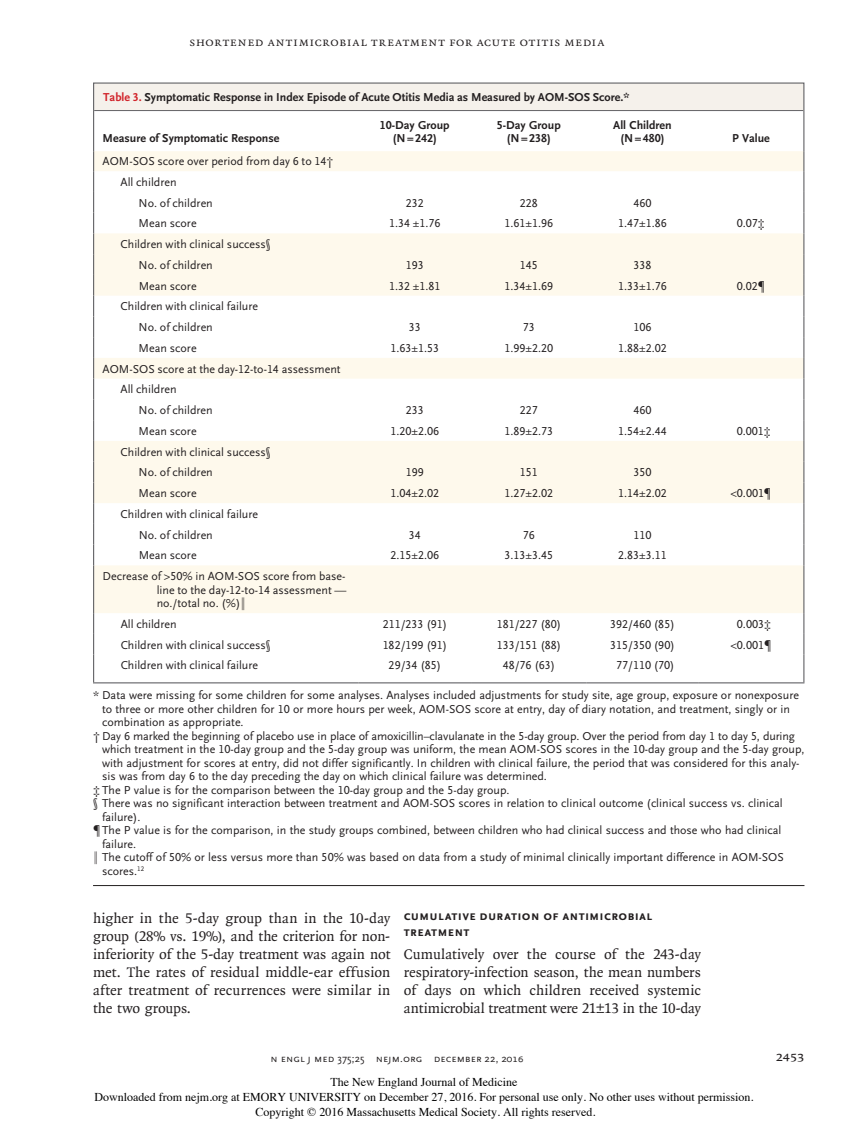
<style>
.page{position:relative;width:851px;height:1134px;background:#fff}
.page>*{position:absolute;margin:0;border:0;box-sizing:border-box;transform-origin:0 0}
.t1{font:15px/18px "OTNEJM Quadraat";color:#231f20;text-align:justify}
.t2{font:14.25px "OTNEJM Quadraat Cap";color:#231f20}
.t3{font:700 13.5px/15.8px "OTNEJM Scala Sans Small LF Cap";letter-spacing:.02em;color:#231f20}
.t4{font:12.75px "OTNEJM Quadraat Small Cap";letter-spacing:.05em;color:#231f20}
.t5{font:12px/20.7px "OTNEJM Scala Sans LF";color:#231f20}
.t6{font:12px/15px "Times";color:#000;text-align:center}
.t7{font:700 12px/13.5px "OTNEJM Scala Sans LF";color:#231f20;text-align:center}
.t8{font:10.8px "OTNEJM Scala Sans LF Cap";letter-spacing:.01em;color:#231f20}
.s1{color:#d1232a}
.s2{font-family:"OTNEJM Scala Sans OSF"}
.s3{font-family:"OTNEJM Scala Sans LF Small Cap"}
</style>
<div class="page">
<svg style="left:94px;top:151px;width:709px;height:462px"></svg>
<hr style="left:93px;top:111px;width:1px;height:40px;background:#636366">
<hr style="left:803px;top:111px;width:1px;height:40px;background:#636366">
<svg style="left:93px;top:151px;width:1px;height:414px"></svg>
<svg style="left:803px;top:151px;width:1px;height:414px"></svg>
<hr style="left:93px;top:565px;width:1px;height:48px;background:#636366">
<hr style="left:803px;top:565px;width:1px;height:48px;background:#636366">
<svg style="left:93px;top:613px;width:1px;height:69px"></svg>
<svg style="left:803px;top:613px;width:1px;height:69px"></svg>
<hr style="left:93px;top:682px;width:265px;height:1px;background:#636366">
<hr style="left:358px;top:682px;width:113px;height:1px;background:#636366">
<hr style="left:471px;top:682px;width:115px;height:1px;background:#636366">
<hr style="left:586px;top:682px;width:112px;height:1px;background:#636366">
<hr style="left:698px;top:682px;width:106px;height:1px;background:#636366">
<div style="left:94px;top:83px;width:709px;height:28px;background:#f5f1eb"></div>
<div style="left:93px;top:82px;width:711px;height:29px;border:1px solid #636366"></div>
<hr style="left:93px;top:885px;width:711px;height:1px;background:#231f20">
<p class="t4" style="left:190px;top:35px;width:416px">Shortened Antimicrobial Treatment for Acute Otitis Media</p>
<p class="t7" style="left:103px;top:91px;width:528px"><span class="s1">Table 3.</span> Symptomatic Response in Index Episode of Acute Otitis Media as Measured by AOM-SOS Score.*</p>
<p class="t7" style="left:103px;top:132px;width:178px">Measure of Symptomatic Response</p>
<p class="t7" style="left:380px;top:118px;width:71px">10-Day Group (N=242)</p>
<p class="t7" style="left:497px;top:118px;width:65px">5-Day Group (N=238)</p>
<p class="t7" style="left:613px;top:118px;width:60px">All Children (N=480)</p>
<p class="t7" style="left:732px;top:132px;width:39px">P Value</p>
<p class="t5" style="left:103px;top:151px;width:232px">AOM-SOS score over period from day 6 to 14†</p>
<p class="t5" style="left:121px;top:172px;width:57px">All children</p>
<p class="t5" style="left:139px;top:193px;width:76px">No. of children</p>
<p class="t5" style="left:406px;top:193px;width:19px">232</p>
<p class="t5" style="left:520px;top:193px;width:19px">228</p>
<p class="t5" style="left:633px;top:193px;width:19px">460</p>
<p class="t5" style="left:139px;top:213px;width:59px">Mean score</p>
<p class="t5" style="left:389px;top:213px;width:53px">1.34 ±1.76</p>
<p class="t5" style="left:504px;top:213px;width:50px">1.61±1.96</p>
<p class="t5" style="left:618px;top:213px;width:50px">1.47±1.86</p>
<p class="t5" style="left:737px;top:213px;width:29px">0.07‡</p>
<p class="t5" style="left:139px;top:234px;width:133px;text-indent:-18px">Children with clinical success§<br>No. of children</p>
<p class="t5" style="left:406px;top:255px;width:19px">193</p>
<p class="t5" style="left:520px;top:255px;width:19px">145</p>
<p class="t5" style="left:633px;top:255px;width:19px">338</p>
<p class="t5" style="left:139px;top:276px;width:59px">Mean score</p>
<p class="t5" style="left:389px;top:276px;width:53px">1.32 ±1.81</p>
<p class="t5" style="left:504px;top:276px;width:50px">1.34±1.69</p>
<p class="t5" style="left:618px;top:276px;width:50px">1.33±1.76</p>
<p class="t5" style="left:737px;top:276px;width:30px">0.02¶</p>
<p class="t5" style="left:139px;top:296px;width:121px;text-indent:-18px">Children with clinical failure<br>No. of children</p>
<p class="t5" style="left:409px;top:317px;width:13px">33</p>
<p class="t5" style="left:523px;top:317px;width:13px">73</p>
<p class="t5" style="left:633px;top:317px;width:19px">106</p>
<p class="t5" style="left:139px;top:338px;width:59px">Mean score</p>
<p class="t5" style="left:390px;top:338px;width:50px">1.63±1.53</p>
<p class="t5" style="left:504px;top:338px;width:50px">1.99±2.20</p>
<p class="t5" style="left:618px;top:338px;width:50px">1.88±2.02</p>
<p class="t5" style="left:103px;top:359px;width:239px">AOM-SOS score at the day-12-to-14 assessment</p>
<p class="t5" style="left:121px;top:379px;width:57px">All children</p>
<p class="t5" style="left:139px;top:400px;width:76px">No. of children</p>
<p class="t5" style="left:406px;top:400px;width:19px">233</p>
<p class="t5" style="left:520px;top:400px;width:19px">227</p>
<p class="t5" style="left:633px;top:400px;width:19px">460</p>
<p class="t5" style="left:139px;top:421px;width:59px">Mean score</p>
<p class="t5" style="left:390px;top:421px;width:50px">1.20±2.06</p>
<p class="t5" style="left:504px;top:421px;width:50px">1.89±2.73</p>
<p class="t5" style="left:618px;top:421px;width:50px">1.54±2.44</p>
<p class="t5" style="left:737px;top:421px;width:35px">0.001‡</p>
<p class="t5" style="left:139px;top:442px;width:133px;text-indent:-18px">Children with clinical success§<br>No. of children</p>
<p class="t5" style="left:406px;top:462px;width:19px">199</p>
<p class="t5" style="left:520px;top:462px;width:19px">151</p>
<p class="t5" style="left:633px;top:462px;width:19px">350</p>
<p class="t5" style="left:139px;top:483px;width:59px">Mean score</p>
<p class="t5" style="left:390px;top:483px;width:50px">1.04±2.02</p>
<p class="t5" style="left:504px;top:483px;width:50px">1.27±2.02</p>
<p class="t5" style="left:618px;top:483px;width:50px">1.14±2.02</p>
<p class="t5" style="left:730px;top:483px;width:43px">&lt;0.001¶</p>
<p class="t5" style="left:139px;top:504px;width:121px;text-indent:-18px">Children with clinical failure<br>No. of children</p>
<p class="t5" style="left:409px;top:525px;width:13px">34</p>
<p class="t5" style="left:523px;top:525px;width:13px">76</p>
<p class="t5" style="left:633px;top:525px;width:19px">110</p>
<p class="t5" style="left:139px;top:545px;width:59px">Mean score</p>
<p class="t5" style="left:390px;top:545px;width:50px">2.15±2.06</p>
<p class="t5" style="left:504px;top:545px;width:50px">3.13±3.45</p>
<p class="t5" style="left:618px;top:545px;width:50px">2.83±3.11</p>
<p class="t5" style="left:157px;top:570px;width:191px;line-height:13.5px;text-align:justify;text-indent:-54px">Decrease of &gt;50% in AOM-SOS score from base&shy;line to the day-12-to-14 assessment — no./total no. (%)∥</p>
<p class="t5" style="left:121px;top:614px;width:57px">All children</p>
<p class="t5" style="left:382px;top:614px;width:66px">211/233 (91)</p>
<p class="t5" style="left:496px;top:614px;width:66px">181/227 (80)</p>
<p class="t5" style="left:610px;top:614px;width:66px">392/460 (85)</p>
<p class="t5" style="left:737px;top:614px;width:35px">0.003‡</p>
<p class="t5" style="left:121px;top:635px;width:151px">Children with clinical success§</p>
<p class="t5" style="left:382px;top:635px;width:66px">182/199 (91)</p>
<p class="t5" style="left:496px;top:635px;width:66px">133/151 (88)</p>
<p class="t5" style="left:610px;top:635px;width:66px">315/350 (90)</p>
<p class="t5" style="left:730px;top:635px;width:43px">&lt;0.001¶</p>
<p class="t5" style="left:121px;top:655px;width:139px">Children with clinical failure</p>
<p class="t5" style="left:388px;top:655px;width:54px">29/34 (85)</p>
<p class="t5" style="left:502px;top:655px;width:54px">48/76 (63)</p>
<p class="t5" style="left:616px;top:655px;width:60px">77/110 (70)</p>
<p class="t5" style="left:93px;top:685px;width:707px">* Data were missing for some children for some analyses. Analyses included adjustments for study site, age group, exposure or nonexposure</p>
<p class="t5" style="left:102px;top:699px;width:689px">to three or more other children for 10 or more hours per week, AOM-SOS score at entry, day of diary notation, and treatment, singly or in</p>
<p class="t5" style="left:102px;top:712px;width:143px">combination as appropriate.</p>
<p class="t5" style="left:93px;top:726px;width:703px">† Day 6 marked the beginning of placebo use in place of amoxicillin–clavulanate in the 5-day group. Over the period from day 1 to day 5, during</p>
<p class="t5" style="left:102px;top:739px;width:704px">which treatment in the 10-day group and the 5-day group was uniform, the mean AOM-SOS scores in the 10-day group and the 5-day group,</p>
<p class="t5" style="left:102px;top:753px;width:699px">with adjustment for scores at entry, did not differ significantly. In children with clinical failure, the period that was considered for this analy-</p>
<p class="t5" style="left:102px;top:766px;width:446px">sis was from day 6 to the day preceding the day on which clinical failure was determined.</p>
<p class="t5" style="left:93px;top:780px;width:418px">‡ The P value is for the comparison between the 10-day group and the 5-day group.</p>
<p class="t5" style="left:93px;top:793px;width:691px">§ There was no significant interaction between treatment and AOM-SOS scores in relation to clinical outcome (clinical success vs. clinical</p>
<p class="t5" style="left:102px;top:807px;width:40px">failure).</p>
<p class="t5" style="left:93px;top:820px;width:690px">¶ The P value is for the comparison, in the study groups combined, between children who had clinical success and those who had clinical</p>
<p class="t5" style="left:102px;top:834px;width:36px">failure.</p>
<p class="t5" style="left:93px;top:847px;width:692px">∥ The cutoff of 50% or less versus more than 50% was based on data from a study of minimal clinically important difference in AOM-SOS</p>
<p class="t5" style="left:102px;top:861px;width:44px">scores.<sup>12</sup></p>
<p class="t1" style="left:93px;top:909px;width:299px">higher in the 5-day group than in the 10-day group (28% vs. 19%), and the criterion for non&shy;inferiority of the 5-day treatment was again not met. The rates of residual middle-ear effusion after treatment of recurrences were similar in the two groups.</p>
<p class="t3" style="left:404px;top:908px;width:250px">Cumulative Duration of Antimicrobial<br>Treatment</p>
<p class="t1" style="left:404px;top:945px;width:299px">Cumulatively over the course of the 243-day respiratory-infection season, the mean numbers of days on which children received systemic antimicrobial treatment were 21±13 in the 10-day</p>
<p class="t8" style="left:270px;top:1053px;width:254px">n engl j med <span class="s2">375;25</span> nejm.org <span class="s3">December 22, 2016</span></p>
<p class="t2" style="left:775px;top:1048px;width:30px">2453</p>
<p class="t6" style="left:94px;top:1076px;width:660px">The New England Journal of Medicine<br>Downloaded from nejm.org at EMORY UNIVERSITY on December 27, 2016. For personal use only. No other uses without permission.<br>Copyright © 2016 Massachusetts Medical Society. All rights reserved.</p>
</div>
